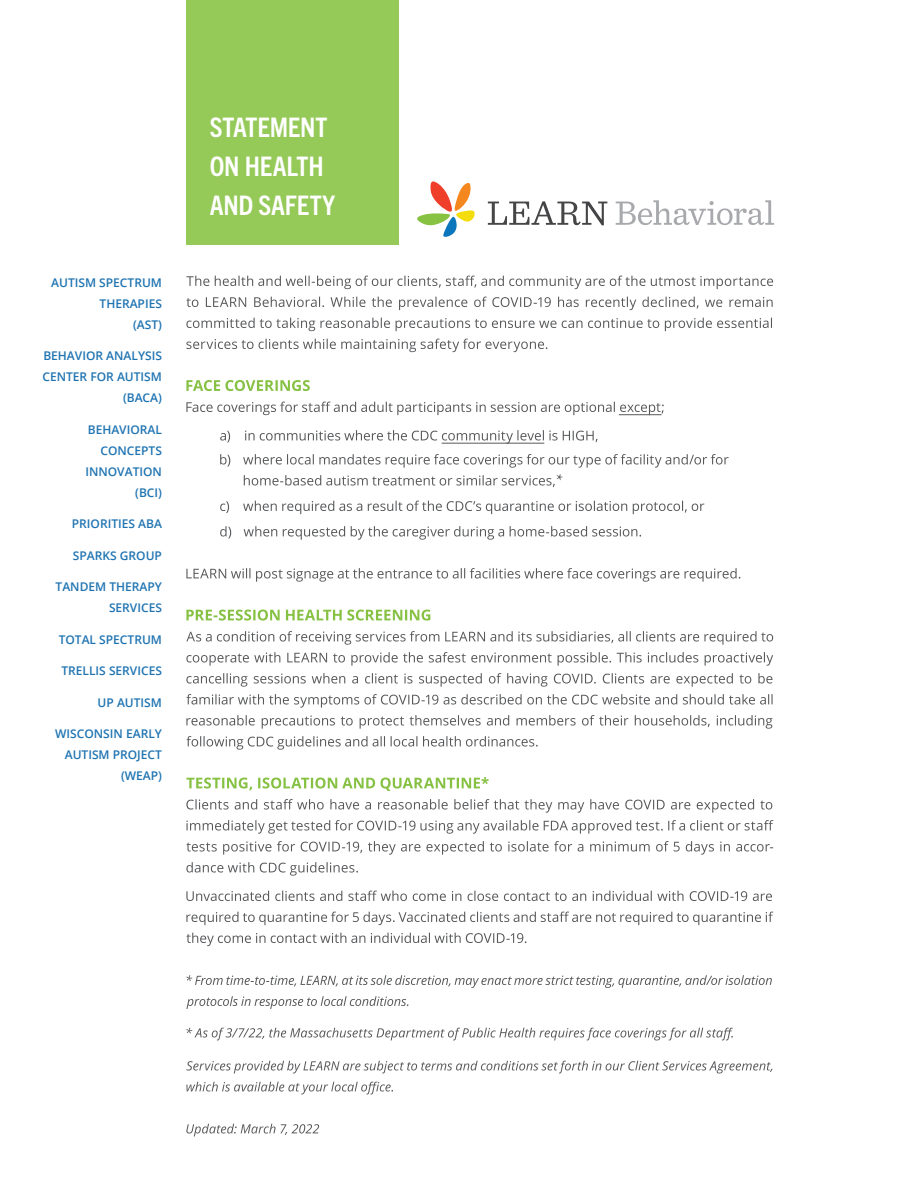
<style>
.page{position:relative;width:918px;height:1188px;background:#fff}
.page>*{position:absolute;margin:0;border:0;box-sizing:border-box;transform-origin:0 0}
.t1{font:700 condensed 27px/39px "Trade Gothic Next LT Pro";letter-spacing:-.005em;color:#fff}
.t2{font:18px "Minion Pro";color:#58595b}
.t3{font:600 12px/21px "Open Sans";color:#1e73b1;text-align:right}
</style>
<div class="page">
<div style="left:186px;top:0;width:213px;height:244px;background:#95c958"></div>
<svg style="left:488px;top:201px;width:119px;height:25px"></svg>
<svg style="left:616px;top:200px;width:158px;height:25px"></svg>
<svg style="left:417px;top:181px;width:58px;height:56px"></svg>
<svg style="left:186px;top:276px;width:587px;height:13px"></svg>
<svg style="left:186px;top:297px;width:587px;height:13px"></svg>
<svg style="left:186px;top:318px;width:586px;height:13px"></svg>
<svg style="left:186px;top:339px;width:361px;height:13px"></svg>
<svg style="left:186px;top:380px;width:124px;height:11px"></svg>
<svg style="left:186px;top:402px;width:478px;height:13px"></svg>
<svg style="left:220px;top:430px;width:378px;height:14px"></svg>
<svg style="left:220px;top:454px;width:509px;height:14px"></svg>
<svg style="left:244px;top:475px;width:311px;height:12px"></svg>
<svg style="left:220px;top:501px;width:484px;height:13px"></svg>
<svg style="left:220px;top:526px;width:421px;height:14px"></svg>
<svg style="left:186px;top:568px;width:554px;height:14px"></svg>
<svg style="left:186px;top:610px;width:244px;height:11px"></svg>
<svg style="left:186px;top:631px;width:587px;height:14px"></svg>
<svg style="left:186px;top:652px;width:587px;height:14px"></svg>
<svg style="left:186px;top:673px;width:586px;height:14px"></svg>
<svg style="left:186px;top:694px;width:587px;height:14px"></svg>
<svg style="left:186px;top:715px;width:586px;height:14px"></svg>
<svg style="left:186px;top:736px;width:352px;height:14px"></svg>
<svg style="left:186px;top:777px;width:303px;height:14px"></svg>
<svg style="left:186px;top:799px;width:586px;height:14px"></svg>
<svg style="left:186px;top:820px;width:587px;height:14px"></svg>
<svg style="left:186px;top:841px;width:587px;height:14px"></svg>
<svg style="left:186px;top:862px;width:172px;height:14px"></svg>
<svg style="left:186px;top:891px;width:586px;height:10px"></svg>
<svg style="left:186px;top:912px;width:587px;height:13px"></svg>
<svg style="left:186px;top:933px;width:340px;height:13px"></svg>
<svg style="left:186px;top:975px;width:586px;height:13px"></svg>
<svg style="left:186px;top:996px;width:222px;height:13px"></svg>
<svg style="left:186px;top:1028px;width:547px;height:12px"></svg>
<svg style="left:186px;top:1061px;width:586px;height:12px"></svg>
<svg style="left:186px;top:1082px;width:207px;height:12px"></svg>
<svg style="left:186px;top:1124px;width:133px;height:12px"></svg>
<hr style="left:619px;top:414px;width:42px;height:1px;background:#58595b">
<hr style="left:442px;top:443px;width:102px;height:1px;background:#58595b">
<p class="t3" style="left:51px;top:271px;width:112px">AUTISM SPECTRUM<br>THERAPIES<br>(AST)</p>
<p class="t3" style="left:42px;top:345px;width:121px">BEHAVIOR ANALYSIS<br>CENTER FOR AUTISM (BACA)</p>
<p class="t3" style="left:85px;top:418px;width:78px">BEHAVIORAL<br>CONCEPTS<br>INNOVATION (BCI)</p>
<p class="t3" style="left:72px;top:513px;width:92px">PRIORITIES ABA</p>
<p class="t3" style="left:73px;top:544px;width:91px">SPARKS GROUP</p>
<p class="t3" style="left:56px;top:576px;width:108px">TANDEM THERAPY<br>SERVICES</p>
<p class="t3" style="left:59px;top:628px;width:105px">TOTAL SPECTRUM</p>
<p class="t3" style="left:61px;top:660px;width:102px">TRELLIS SERVICES</p>
<p class="t3" style="left:98px;top:691px;width:66px">UP AUTISM</p>
<p class="t3" style="left:55px;top:723px;width:108px">WISCONSIN EARLY<br>AUTISM PROJECT (WEAP)</p>
<h1 class="t1" style="left:210px;top:106px;width:127px">STATEMENT<br>ON HEALTH<br>AND SAFETY</h1>
<h2 class="t2" style="left:556px;top:468px;width:9px">*</h2>
</div>
